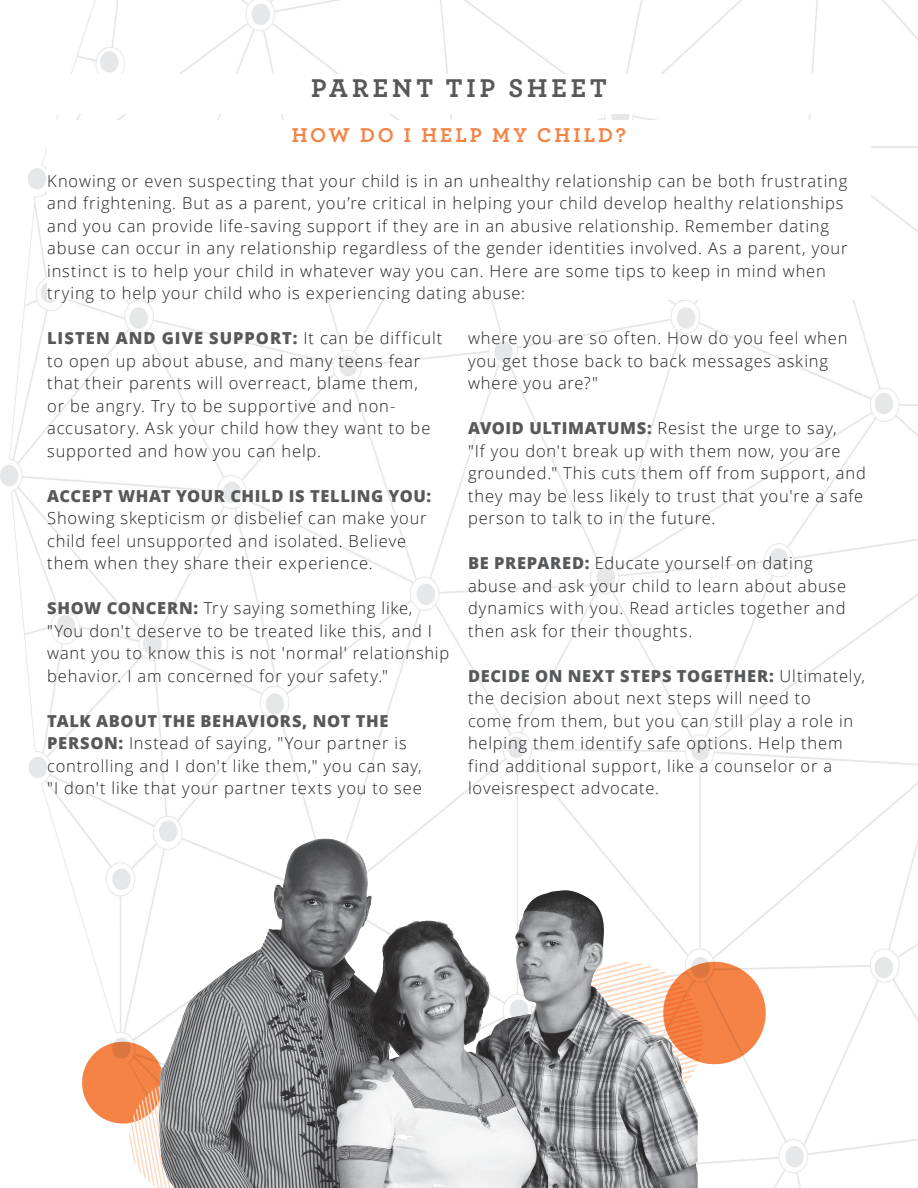
<style>
.page{position:relative;width:918px;height:1188px;background:#fff}
.page>*{position:absolute;margin:0;border:0;box-sizing:border-box;transform-origin:0 0}
.Subhead{font:700 27px "Archer";letter-spacing:.145em;color:#57585a}
.Subhead-2{font:700 21px "Archer";letter-spacing:.14em;color:#f58345}
.Body_Text{font:300 16.5px/22.5px "Open Sans";letter-spacing:.05em;color:#231f20}
.s1{font-weight:800;color:#57585a}
</style>
<div class="page">
<img style="left:0;top:0;width:918px;height:1188px">
<svg style="left:78px;top:1037px;width:81px;height:151px"></svg>
<div style="left:47px;top:120px;width:824px;height:179px;background:#fff"></div>
<div style="left:47px;top:74px;width:824px;height:39px;background:#fff"></div>
<img style="left:159px;top:844px;width:539px;height:344px">
<svg style="left:553px;top:957px;width:217px;height:155px"></svg>
<p class="Subhead" style="left:311px;top:71px;width:297px">PARENT TIP SHEET</p>
<p class="Subhead-2" style="left:292px;top:122px;width:336px">HOW DO I HELP MY CHILD?</p>
<p class="Body_Text" style="left:47px;top:169px;width:802px">Knowing or even suspecting that your child is in an unhealthy relationship can be both frustrating and frightening. But as a parent, you’re critical in helping your child develop healthy relationships and you can provide life-saving support if they are in an abusive relationship. Remember dating abuse can occur in any relationship regardless of the gender identities involved. As a parent, your instinct is to help your child in whatever way you can. Here are some tips to keep in mind when trying to help your child who is experiencing dating abuse:</p>
<p class="Body_Text" style="left:47px;top:327px;width:397px"><span class="s1">LISTEN AND GIVE SUPPORT:</span> It can be difficult to open up about abuse, and many teens fear that their parents will overreact, blame them,<br>or be angry. Try to be supportive and non&shy;accusatory. Ask your child how they want to be supported and how you can help.</p>
<p class="Body_Text" style="left:47px;top:484px;width:385px"><span class="s1">ACCEPT WHAT YOUR CHILD IS TELLING YOU:<br></span>Showing skepticism or disbelief can make your child feel unsupported and isolated. Believe them when they share their experience.</p>
<p class="Body_Text" style="left:47px;top:597px;width:404px"><span class="s1">SHOW CONCERN:</span> Try saying something like, "You don't deserve to be treated like this, and I want you to know this is not 'normal' relationship behavior. I am concerned for your safety."</p>
<p class="Body_Text" style="left:47px;top:709px;width:376px"><span class="s1">TALK ABOUT THE BEHAVIORS, NOT THE PERSON:</span> Instead of saying, "Your partner is controlling and I don't like them," you can say, "I don't like that your partner texts you to see</p>
<p class="Body_Text" style="left:468px;top:327px;width:381px">where you are so often. How do you feel when you get those back to back messages asking where you are?"</p>
<p class="Body_Text" style="left:468px;top:417px;width:399px"><span class="s1">AVOID ULTIMATUMS:</span> Resist the urge to say,<br>"If you don't break up with them now, you are grounded." This cuts them off from support, and they may be less likely to trust that you're a safe person to talk to in the future.</p>
<p class="Body_Text" style="left:468px;top:552px;width:380px"><span class="s1">BE PREPARED:</span> Educate yourself on dating abuse and ask your child to learn about abuse dynamics with you. Read articles together and then ask for their thoughts.</p>
<p class="Body_Text" style="left:468px;top:664px;width:399px"><span class="s1">DECIDE ON NEXT STEPS TOGETHER:</span> Ultimately, the decision about next steps will need to<br>come from them, but you can still play a role in helping them identify safe options. Help them find additional support, like a counselor or a loveisrespect advocate.</p>
</div>
